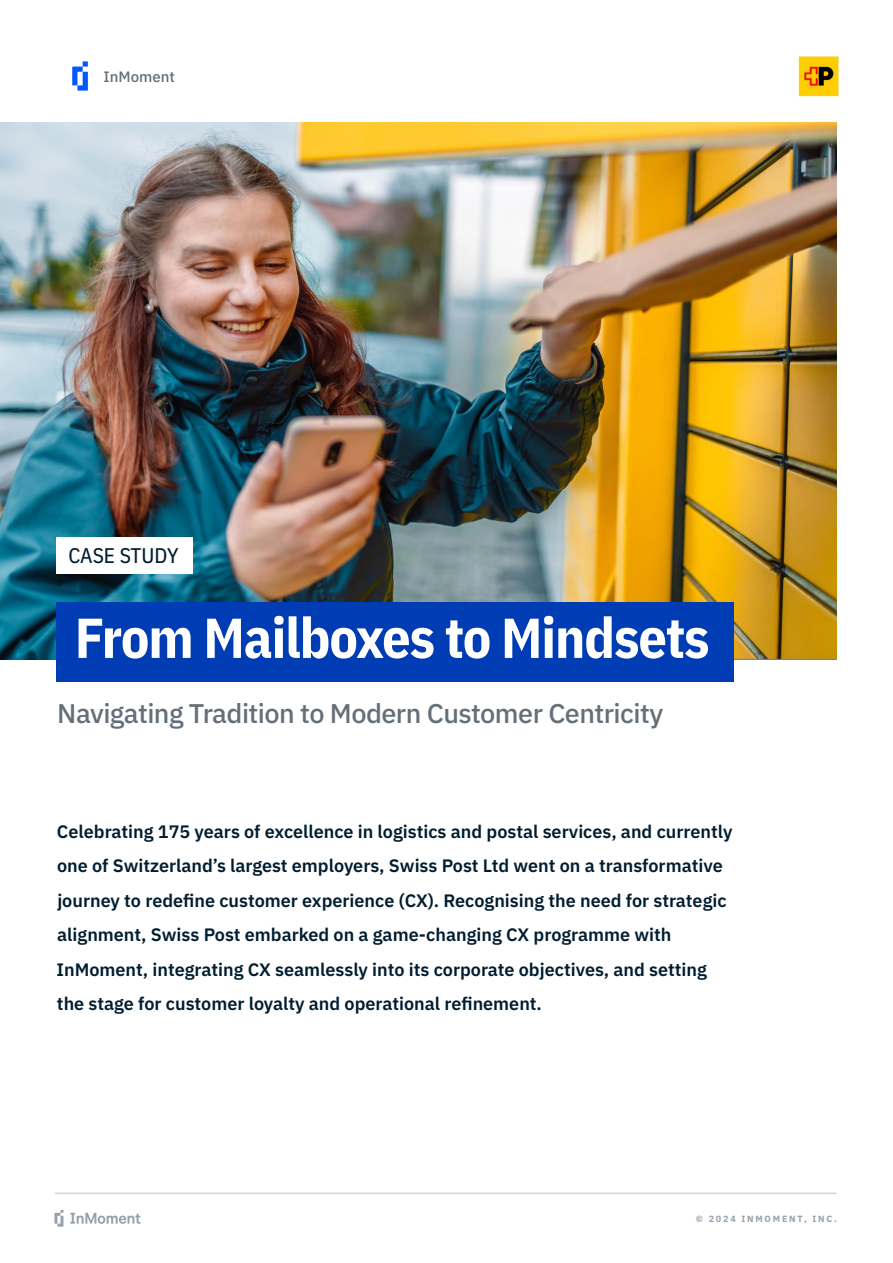
<style>
.page{position:relative;width:893px;height:1263px;background:#fff}
.page>*{position:absolute;margin:0;border:0;box-sizing:border-box;transform-origin:0 0}
.t1{font:700 56.25px "IBM Plex Sans Cond";letter-spacing:-.02em;color:#fff}
.t2{font:500 27px "IBM Plex Sans";letter-spacing:-.02em;color:#646f79}
.t3{font:21.15px "IBM Plex Sans Cond Text";color:#001d30}
.t4{font:600 18px/34.5px "IBM Plex Sans";color:#001d30}
.t5{font:500 15px "IBM Plex Sans";color:#646f79}
.t6{font:700 9px "IBM Plex Sans";letter-spacing:.2em;color:#96a1ab}
</style>
<div class="page">
<svg style="left:54px;top:1210px;width:9px;height:16px"></svg>
<svg style="left:70px;top:1213px;width:70px;height:11px"></svg>
<hr style="left:55px;top:1192px;width:781px;height:2px;background:#cfd4d9">
<svg style="left:72px;top:61px;width:16px;height:30px"></svg>
<img style="left:0;top:123px;width:836px;height:537px">
<div style="left:57px;top:537px;width:136px;height:37px;background:#fff"></div>
<div style="left:57px;top:602px;width:677px;height:79px;background:#003cb3"></div>
<img style="left:798px;top:56px;width:42px;height:41px">
<p class="t5" style="left:104px;top:65px;width:73px">InMoment</p>
<p class="t3" style="left:68px;top:539px;width:112px">CASE STUDY</p>
<h1 class="t1" style="left:75px;top:593px;width:636px">From Mailboxes to Mindsets</h1>
<h2 class="t2" style="left:57px;top:693px;width:607px">Navigating Tradition to Modern Customer Centricity</h2>
<p class="t4" style="left:56px;top:812px;width:677px">Celebrating 175 years of excellence in logistics and postal services, and currently one of Switzerland’s largest employers, Swiss Post Ltd went on a transformative journey to redefine customer experience (CX). Recognising the need for strategic alignment, Swiss Post embarked on a game-changing CX programme with InMoment, integrating CX seamlessly into its corporate objectives, and setting the stage for customer loyalty and operational refinement.</p>
<p class="t6" style="left:696px;top:1211px;width:143px">© 2024 INMOMENT, INC.</p>
</div>
